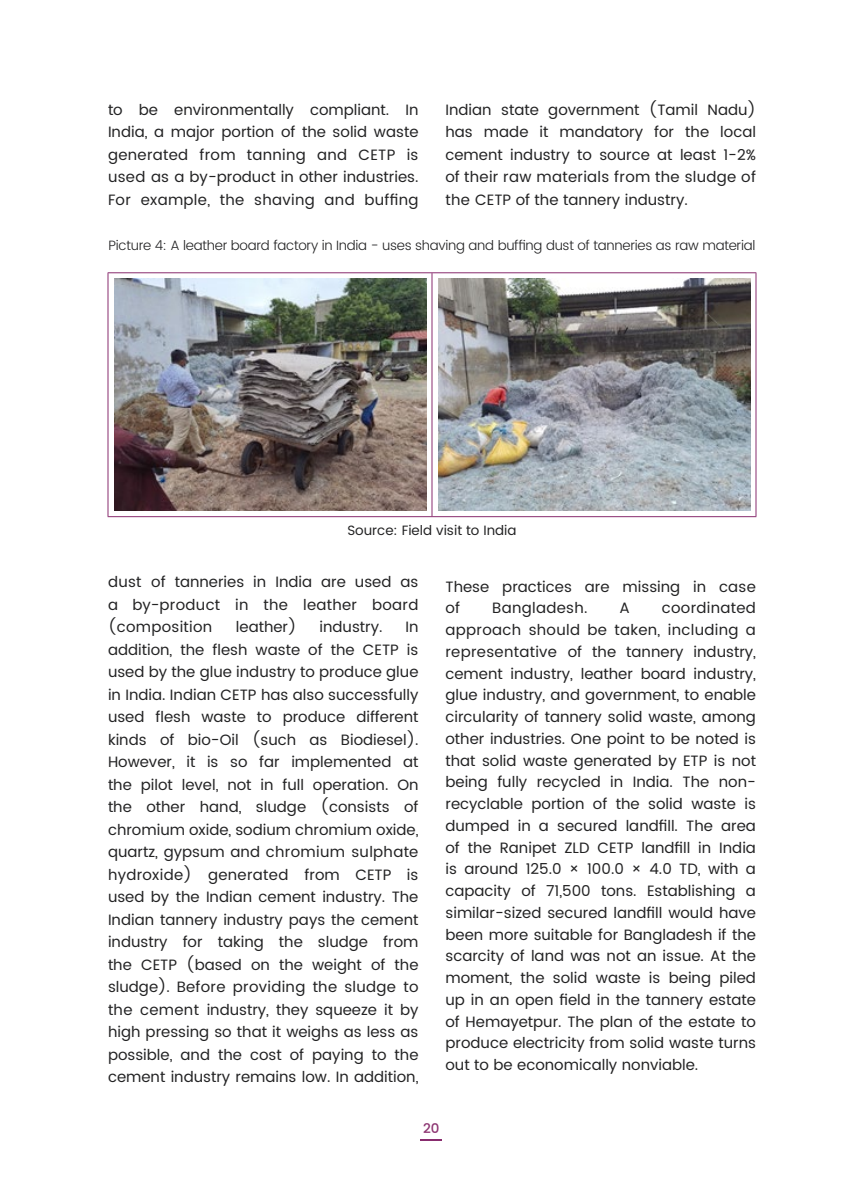
<style>
.page{position:relative;width:864px;height:1188px;background:#fff}
.page>*{position:absolute;margin:0;border:0;box-sizing:border-box;transform-origin:0 0}
.t1{font:15px/22.5px "Poppins";color:#222223;text-align:justify}
.t2{font:15px "Poppins";letter-spacing:.02em;color:#222223}
.t3{font:300 13.5px "Poppins";letter-spacing:-.02em;color:#222223}
.t4{font:13.5px "Poppins";color:#222223}
.t5{font:500 13.5px "Poppins";color:#8c3471}
</style>
<div class="page">
<svg style="left:421px;top:1139px;width:21px;height:1px"></svg>
<hr style="left:108px;top:272px;width:324px;height:1px;background:#882c6e">
<hr style="left:108px;top:273px;width:1px;height:243px;background:#882c6e">
<hr style="left:432px;top:272px;width:324px;height:1px;background:#882c6e">
<hr style="left:432px;top:273px;width:1px;height:243px;background:#882c6e">
<hr style="left:756px;top:273px;width:1px;height:243px;background:#882c6e">
<hr style="left:108px;top:516px;width:324px;height:1px;background:#882c6e">
<hr style="left:432px;top:516px;width:324px;height:1px;background:#882c6e">
<img style="left:114px;top:279px;width:313px;height:232px">
<img style="left:438px;top:279px;width:313px;height:232px">
<p class="t1" style="left:108px;top:99px;width:312px">to be environmentally compliant. In India, a major portion of the solid waste generated from tanning and CETP is used as a by-product in other industries.<br>For example, the shaving and buffing</p>
<p class="t1" style="left:446px;top:99px;width:312px">Indian state government (Tamil Nadu) has made it mandatory for the local cement industry to source at least 1-2% of their raw materials from the sludge of the CETP of the tannery industry.</p>
<p class="t3" style="left:109px;top:236px;width:648px">Picture 4: A leather board factory in India - uses shaving and buffing dust of tanneries as raw material</p>
<p class="t4" style="left:347px;top:521px;width:171px">Source: Field visit to India</p>
<p class="t1" style="left:108px;top:571px;width:312px">dust of tanneries in India are used as a by-product in the leather board (composition</p>
<p class="t1" style="left:236px;top:616px;width:62px">leather)</p>
<p class="t1" style="left:320px;top:616px;width:64px">industry.</p>
<p class="t1" style="left:108px;top:616px;width:312px;text-indent:297px">In addition, the flesh waste of the CETP is used by the glue industry to produce glue in India. Indian CETP has also successfully used flesh waste to produce different kinds of bio-Oil (such as Biodiesel).<br>However, it is so far implemented at the pilot level, not in full operation. On the other hand, sludge (consists of chromium oxide, sodium chromium oxide, quartz, gypsum and chromium sulphate hydroxide) generated from CETP is used by the Indian cement industry. The Indian tannery industry pays the cement industry for taking the sludge from the CETP (based on the weight of the sludge). Before providing the sludge to the cement industry, they squeeze it by high pressing so that it weighs as less as possible, and the cost of paying to the cement industry remains low. In addition,</p>
<p class="t1" style="left:446px;top:576px;width:312px;line-height:21.8px">These practices are missing in case of</p>
<p class="t1" style="left:446px;top:598px;width:312px;line-height:21.8px;text-indent:216px">coordinated approach should be taken, including a representative of the tannery industry, cement industry, leather board industry, glue industry, and government, to enable circularity of tannery solid waste, among other industries. One point to be noted is that solid waste generated by ETP is not being fully recycled in India. The non&shy;recyclable portion of the solid waste is dumped in a secured landfill. The area of the Ranipet ZLD CETP landfill in India is around 125.0 × 100.0 × 4.0 TD, with a capacity of 71,500 tons. Establishing a similar-sized secured landfill would have been more suitable for Bangladesh if the scarcity of land was not an issue. At the moment, the solid waste is being piled up in an open field in the tannery estate of Hemayetpur. The plan of the estate to produce electricity from solid waste turns out to be economically nonviable.</p>
<p class="t2" style="left:492px;top:597px;width:97px">Bangladesh.</p>
<p class="t1" style="left:620px;top:597px;width:12px">A</p>
<p class="t5" style="left:423px;top:1118px;width:18px">20</p>
</div>
